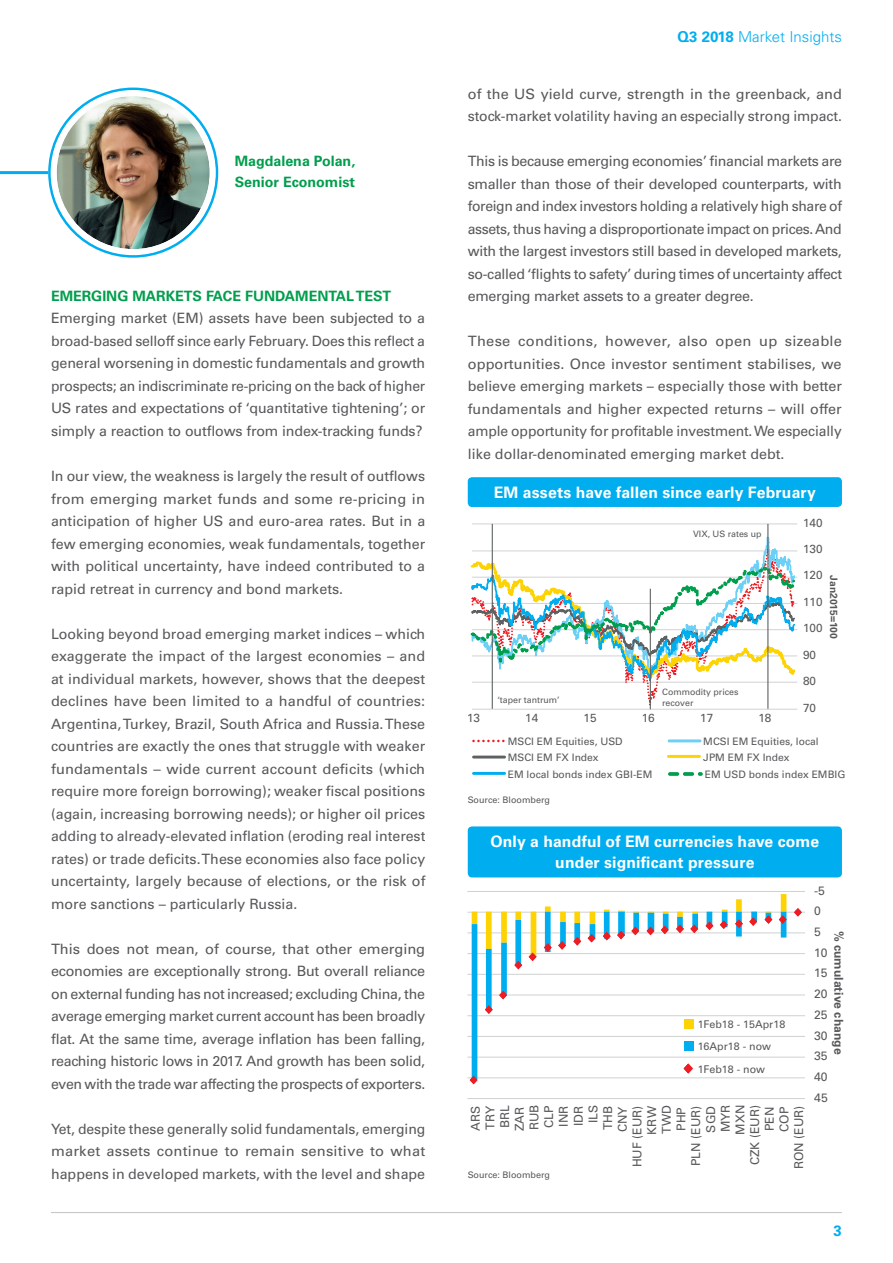
<style>
.page{position:relative;width:893px;height:1263px;background:#fff}
.page>*{position:absolute;margin:0;border:0;box-sizing:border-box;transform-origin:0 0}
.t1{font:700 15.75px/21px "Univers LT Std";letter-spacing:.01em;color:#fff;text-align:center}
.t2{font:300 15px "Univers";color:#00aeef}
.t3{font:700 15px "Univers LT Std";color:#00aeef}
.t4{font:14.25px/22.5px "Univers LT Std";letter-spacing:-.005em;color:#57585a;text-align:justify}
.t5{font:700 14.25px "Univers LT Std";color:#009e4d}
.t6{font:12.15px/14.7px "Univers LT";color:#57585a}
.t7{font:700 12.15px "Univers LT";color:#57585a}
.t8{font:11.7px "Univers LT";color:#57585a}
.t9{font:10.65px "Univers LT";color:#57585a}
.t10{font:10.35px/15.5px "Univers LT";color:#57585a}
.t11{font:700 10.35px "Univers LT";color:#57585a}
.t12{font:9px "Univers LT Std";color:#57585a}
.t13{font:8.85px/10.6px "Univers LT";color:#57585a}
.s1{font-family:"Univers LT Std";font-weight:700}
</style>
<div class="page">
<hr style="left:51px;top:1212px;width:791px;height:1px;background:#c7c8ca">
<svg style="left:0;top:171px;width:51px;height:23px"></svg>
<img style="left:57px;top:96px;width:153px;height:153px;border-radius:77px">
<div style="left:51px;top:90px;width:165px;height:165px;border:6px solid #fff;border-radius:50%"></div>
<div style="left:468px;top:477px;width:374px;height:30px;background:#00aeef;border-radius:4px"></div>
<div style="left:468px;top:826px;width:374px;height:51px;background:#00aeef;border-radius:4px"></div>
<hr style="left:472px;top:709px;width:325px;height:1px;background:#d1d2d4">
<hr style="left:472px;top:682px;width:325px;height:1px;background:#d1d2d4">
<hr style="left:472px;top:655px;width:325px;height:1px;background:#d1d2d4">
<hr style="left:472px;top:629px;width:325px;height:1px;background:#d1d2d4">
<hr style="left:472px;top:603px;width:325px;height:1px;background:#d1d2d4">
<hr style="left:472px;top:577px;width:325px;height:1px;background:#d1d2d4">
<hr style="left:472px;top:550px;width:325px;height:1px;background:#d1d2d4">
<hr style="left:472px;top:523px;width:325px;height:1px;background:#d1d2d4">
<svg style="left:471px;top:546px;width:324px;height:159px"></svg>
<svg style="left:472px;top:740px;width:33px;height:2px"></svg>
<hr style="left:669px;top:739px;width:31px;height:3px;background:#6bcff6">
<hr style="left:473px;top:755px;width:32px;height:3px;background:#5d6162">
<hr style="left:668px;top:755px;width:31px;height:3px;background:#fed304">
<hr style="left:473px;top:772px;width:32px;height:3px;background:#00aeef">
<svg style="left:668px;top:772px;width:11px;height:4px"></svg>
<svg style="left:683px;top:772px;width:11px;height:4px"></svg>
<svg style="left:698px;top:772px;width:5px;height:4px"></svg>
<hr style="left:492px;top:524px;width:1px;height:185px;background:#5d6162">
<hr style="left:650px;top:589px;width:1px;height:120px;background:#5d6162">
<hr style="left:767px;top:524px;width:1px;height:185px;background:#5d6162">
<hr style="left:467px;top:891px;width:338px;height:1px;background:#d0d1d1">
<hr style="left:467px;top:912px;width:338px;height:1px;background:#d0d1d1">
<hr style="left:467px;top:932px;width:338px;height:1px;background:#d0d1d1">
<hr style="left:467px;top:953px;width:338px;height:1px;background:#d0d1d1">
<hr style="left:467px;top:974px;width:338px;height:1px;background:#d0d1d1">
<hr style="left:467px;top:994px;width:338px;height:1px;background:#d0d1d1">
<hr style="left:467px;top:1015px;width:338px;height:1px;background:#d0d1d1">
<hr style="left:467px;top:1036px;width:338px;height:1px;background:#d0d1d1">
<hr style="left:467px;top:1057px;width:338px;height:1px;background:#d0d1d1">
<hr style="left:467px;top:1077px;width:338px;height:1px;background:#d0d1d1">
<hr style="left:467px;top:1098px;width:338px;height:1px;background:#d0d1d1">
<svg style="left:472px;top:970px;width:329px;height:109px"></svg>
<svg style="left:469px;top:1075px;width:9px;height:10px"></svg>
<svg style="left:484px;top:990px;width:24px;height:25px"></svg>
<svg style="left:472px;top:894px;width:331px;height:76px"></svg>
<svg style="left:682px;top:1062px;width:12px;height:13px"></svg>
<div style="left:684px;top:1019px;width:9px;height:9px;background:#fed304"></div>
<div style="left:684px;top:1042px;width:9px;height:9px;background:#00aeef"></div>
<p class="t2" style="left:677px;top:27px;width:166px"><span class="s1">Q3 2018</span> Market Insights</p>
<p class="t4" style="left:468px;top:83px;width:376px">of the US yield curve, strength in the greenback, and stock-market volatility having an especially strong impact.</p>
<p class="t5" style="left:235px;top:153px;width:122px">Magdalena Polan,</p>
<p class="t4" style="left:468px;top:150px;width:376px">This is because emerging economies’ fnancial markets are</p>
<h5 class="t5" style="left:235px;top:174px;width:122px">Senior Economist</h5>
<p class="t4" style="left:468px;top:173px;width:376px">smaller than those of their developed counterparts, with foreign and index investors holding a relatively high share of assets, thus having a disproportionate impact on prices. And with the largest investors still based in developed markets, so-called ‘fights to safety’ during times of uncertainty affect emerging market assets to a greater degree.</p>
<p class="t4" style="left:468px;top:330px;width:376px">These conditions, however, also open up sizeable opportunities. Once investor sentiment stabilises, we believe emerging markets – especially those with better fundamentals and higher expected returns – will offer ample opportunity for proftable investment. We especially like dollar-denominated emerging market debt.</p>
<h5 class="t1" style="left:494px;top:482px;width:324px">EM assets have fallen since early February</h5>
<p class="t8" style="left:803px;top:516px;width:21px">140</p>
<p class="t13" style="left:693px;top:528px;width:70px">VIX, US rates up</p>
<p class="t8" style="left:803px;top:542px;width:21px">130</p>
<p class="t8" style="left:803px;top:568px;width:21px">120</p>
<p class="t5" style="left:51px;top:288px;width:342px">EMERGING MARKETS FACE FUNDAMENTAL TEST</p>
<p class="t4" style="left:51px;top:307px;width:376px">Emerging market (EM) assets have been subjected to a broad-based selloff since early February. Does this refect a general worsening in domestic fundamentals and growth prospects; an indiscriminate re-pricing on the back of higher US rates and expectations of ‘quantitative tightening’; or simply a reaction to outfows from index-tracking funds?</p>
<p class="t4" style="left:51px;top:465px;width:376px">In our view, the weakness is largely the result of outfows from emerging market funds and some re-pricing in anticipation of higher US and euro-area rates. But in a few emerging economies, weak fundamentals, together with political uncertainty, have indeed contributed to a</p>
<p class="t11" style="left:840px;top:575px;width:65px;rotate:90deg">Jan2015=100</p>
<p class="t4" style="left:51px;top:577px;width:294px">rapid retreat in currency and bond markets.</p>
<p class="t4" style="left:51px;top:622px;width:376px">Looking beyond broad emerging market indices – which exaggerate the impact of the largest economies – and at individual markets, however, shows that the deepest declines have been limited to a handful of countries:<br>Argentina, Turkey, Brazil, South Africa and Russia. These countries are exactly the ones that struggle with weaker fundamentals – wide current account defcits (which require more foreign borrowing); weaker fscal positions (again, increasing borrowing needs); or higher oil prices adding to already-elevated infation (eroding real interest rates) or trade defcits. These economies also face policy uncertainty, largely because of elections, or the risk of more sanctions – particularly Russia.</p>
<p class="t4" style="left:51px;top:937px;width:376px">This does not mean, of course, that other emerging economies are exceptionally strong. But overall reliance on external funding has not increased; excluding China, the average emerging market current account has been broadly fat. At the same time, average infation has been falling, reaching historic lows in 2017. And growth has been solid, even with the trade war affecting the prospects of exporters.</p>
<p class="t8" style="left:803px;top:595px;width:21px">110</p>
<p class="t8" style="left:803px;top:621px;width:21px">100</p>
<p class="t8" style="left:803px;top:647px;width:15px">90</p>
<p class="t8" style="left:803px;top:674px;width:15px">80</p>
<p class="t8" style="left:803px;top:700px;width:15px">70</p>
<p class="t13" style="left:662px;top:687px;width:78px">Commodity prices recover</p>
<p class="t13" style="left:497px;top:694px;width:64px">‘taper tantrum’</p>
<p class="t8" style="left:525px;top:710px;width:15px">14</p>
<p class="t8" style="left:583px;top:710px;width:15px">15</p>
<p class="t8" style="left:642px;top:710px;width:15px">16</p>
<p class="t8" style="left:700px;top:710px;width:15px">17</p>
<p class="t8" style="left:758px;top:710px;width:15px">18</p>
<p class="t8" style="left:467px;top:710px;width:15px">13</p>
<p class="t10" style="left:508px;top:734px;width:116px">MSCI EM Equities, USD<br>MSCI EM FX Index</p>
<p class="t10" style="left:703px;top:734px;width:117px">MCSI EM Equities, local<br>JPM EM FX Index</p>
<p class="t10" style="left:508px;top:767px;width:146px">EM local bonds index GBI-EM</p>
<p class="t10" style="left:705px;top:766px;width:142px">EM USD bonds index EMBIG</p>
<p class="t12" style="left:468px;top:795px;width:84px">Source: Bloomberg</p>
<h5 class="t1" style="left:490px;top:831px;width:330px">Only a handful of EM currencies have come under signifcant pressure</h5>
<p class="t6" style="left:814px;top:880px;width:15px;line-height:20.7px">-5<br>0<br>5<br>10<br>15<br>20<br>25</p>
<p class="t9" style="left:698px;top:1017px;width:89px">1Feb18 - 15Apr18</p>
<p class="t6" style="left:814px;top:1028px;width:15px">30</p>
<p class="t9" style="left:698px;top:1040px;width:75px">16Apr18 - now</p>
<p class="t6" style="left:814px;top:1049px;width:15px">35</p>
<p class="t9" style="left:698px;top:1063px;width:69px">1Feb18 - now</p>
<p class="t6" style="left:814px;top:1066px;width:15px;line-height:20.7px">40<br>45</p>
<p class="t7" style="left:846px;top:931px;width:125px;rotate:90deg">% cumulative change</p>
<p class="t6" style="left:468px;top:1169px;width:66px;text-align:right;rotate:-90deg">ARS<br>TRY<br>BRL<br>ZAR<br>RUB<br>CLP<br>INR<br>IDR<br>ILS<br>THB<br>CNY<br>HUF (EUR)<br>KRW<br>TWD<br>PHP<br>PLN (EUR)<br>SGD<br>MYR<br>MXN<br>CZK (EUR)<br>PEN<br>COP<br>RON (EUR)</p>
<p class="t4" style="left:51px;top:1117px;width:376px">Yet, despite these generally solid fundamentals, emerging market assets continue to remain sensitive to what</p>
<p class="t4" style="left:51px;top:1162px;width:376px">happens in developed markets, with the level and shape</p>
<p class="t12" style="left:468px;top:1169px;width:84px">Source: Bloomberg</p>
<p class="t3" style="left:834px;top:1221px;width:10px">3</p>
</div>
